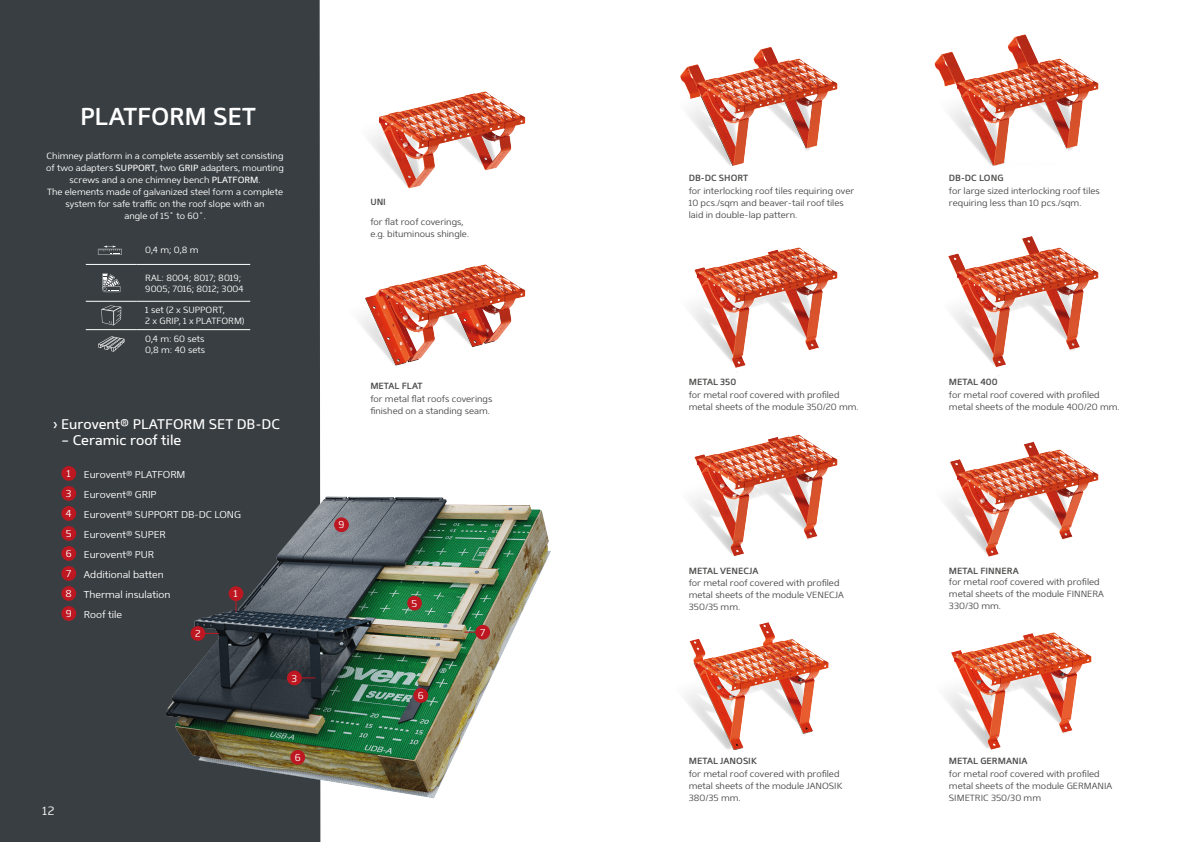
<style>
.page{position:relative;width:1191px;height:842px;background:#fff}
.page>*{position:absolute;margin:0;border:0;box-sizing:border-box;transform-origin:0 0}
.nazwy_produktów{font:600 24.5px "Mentone";letter-spacing:-.01em;color:#fff}
.t1{font:14px "Mentone";color:#fff}
.numeracja_lewa_white{font:300 12px "Mentone";color:#fff}
.t2{font:300 10px "Mentone";color:#fff}
.t3{font:300 9px/12px "Mentone";color:#4b4b4a}
.zalety_9_12{font:300 9px/12px "Mentone";color:#fff;text-align:center}
.TABELA{font:300 9px/10.8px "Mentone";color:#fff}
.t4{font:600 9px "Mentone";color:#4b4b4a}
.s1{font-weight:400}
</style>
<div class="page">
<div style="left:0;top:0;width:320px;height:842px;background:#383e42"></div>
<img style="left:370px;top:91px;width:156px;height:98px">
<hr style="left:86px;top:264px;width:51px;height:1px;background:#fff">
<hr style="left:137px;top:264px;width:113px;height:1px;background:#fff">
<hr style="left:86px;top:301px;width:51px;height:1px;background:#fff">
<hr style="left:137px;top:301px;width:113px;height:1px;background:#fff">
<hr style="left:86px;top:329px;width:51px;height:1px;background:#fff">
<hr style="left:137px;top:329px;width:113px;height:1px;background:#fff">
<svg style="left:98px;top:245px;width:24px;height:10px"></svg>
<svg style="left:102px;top:274px;width:18px;height:18px"></svg>
<svg style="left:101px;top:305px;width:20px;height:20px"></svg>
<svg style="left:98px;top:336px;width:26px;height:16px"></svg>
<img style="left:167px;top:431px;width:384px;height:395px">
<img style="left:360px;top:264px;width:166px;height:102px">
<div style="left:61px;top:466px;width:15px;height:15px;background:#bd1822;border-radius:50%"></div>
<div style="left:61px;top:486px;width:15px;height:15px;background:#bd1822;border-radius:50%"></div>
<div style="left:61px;top:506px;width:15px;height:15px;background:#bd1822;border-radius:50%"></div>
<div style="left:61px;top:526px;width:15px;height:15px;background:#bd1822;border-radius:50%"></div>
<div style="left:61px;top:546px;width:15px;height:15px;background:#bd1822;border-radius:50%"></div>
<div style="left:61px;top:566px;width:15px;height:15px;background:#bd1822;border-radius:50%"></div>
<div style="left:61px;top:586px;width:15px;height:15px;background:#bd1822;border-radius:50%"></div>
<div style="left:61px;top:606px;width:15px;height:15px;background:#bd1822;border-radius:50%"></div>
<div style="left:334px;top:517px;width:15px;height:15px;background:#bd1822;border-radius:50%"></div>
<div style="left:407px;top:596px;width:15px;height:14px;background:#bd1822;border-radius:50%"></div>
<div style="left:190px;top:626px;width:15px;height:15px;background:#bd1822;border-radius:50%"></div>
<div style="left:287px;top:671px;width:15px;height:14px;background:#bd1822;border-radius:50%"></div>
<div style="left:475px;top:625px;width:15px;height:14px;background:#bd1822;border-radius:50%"></div>
<div style="left:290px;top:750px;width:15px;height:15px;background:#bd1822;border-radius:50%"></div>
<div style="left:413px;top:688px;width:15px;height:15px;background:#bd1822;border-radius:50%"></div>
<svg style="left:205px;top:633px;width:14px;height:1px"></svg>
<svg style="left:301px;top:677px;width:14px;height:1px"></svg>
<svg style="left:464px;top:632px;width:12px;height:1px"></svg>
<div style="left:229px;top:586px;width:14px;height:15px;background:#bd1822;border-radius:50%"></div>
<img style="left:680px;top:47px;width:158px;height:119px">
<img style="left:691px;top:247px;width:147px;height:121px">
<img style="left:934px;top:34px;width:165px;height:132px">
<img style="left:948px;top:236px;width:151px;height:131px">
<img style="left:691px;top:434px;width:147px;height:123px">
<img style="left:686px;top:622px;width:143px;height:128px">
<img style="left:946px;top:441px;width:153px;height:116px">
<img style="left:946px;top:632px;width:146px;height:118px">
<p class="nazwy_produktów" style="left:80px;top:102px;width:177px">PLATFORM SET</p>
<p class="zalety_9_12" style="left:46px;top:150px;width:239px">Chimney platform in a complete assembly set consisting of two adapters <span class="s1">SUPPORT</span>, two <span class="s1">GRIP</span> adapters, mounting screws and a one chimney bench <span class="s1">PLATFORM</span>.<br>The elements made of galvanized steel form a complete system for safe traffic on the roof slope with an<br>angle of 15˚ to 60˚.</p>
<p class="TABELA" style="left:145px;top:245px;width:55px">0,4 m; 0,8 m</p>
<p class="TABELA" style="left:145px;top:272px;width:100px">RAL: 8004; 8017; 8019;<br>9005; 7016; 8012; 3004</p>
<p class="TABELA" style="left:145px;top:305px;width:101px">1 set (2 x SUPPORT,<br>2 x GRIP, 1 x PLATFORM)</p>
<p class="TABELA" style="left:145px;top:333px;width:61px">0,4 m: 60 sets<br>0,8 m: 40 sets</p>
<p class="t1" style="left:53px;top:415px;width:228px">› Eurovent® PLATFORM SET DB-DC</p>
<p class="t1" style="left:61px;top:432px;width:122px">– Ceramic roof tile</p>
<p class="t2" style="left:67px;top:468px;width:5px">1</p>
<p class="t2" style="left:84px;top:468px;width:103px">Eurovent® PLATFORM</p>
<p class="t2" style="left:66px;top:488px;width:7px">3</p>
<p class="t2" style="left:84px;top:488px;width:74px">Eurovent® GRIP</p>
<p class="t2" style="left:66px;top:508px;width:7px">4</p>
<p class="t2" style="left:84px;top:508px;width:159px">Eurovent® SUPPORT DB-DC LONG</p>
<p class="t2" style="left:66px;top:528px;width:7px">5</p>
<p class="t2" style="left:84px;top:528px;width:83px">Eurovent® SUPER</p>
<p class="t2" style="left:66px;top:548px;width:7px">6</p>
<p class="t2" style="left:84px;top:548px;width:72px">Eurovent® PUR</p>
<p class="t2" style="left:66px;top:568px;width:6px">7</p>
<p class="t2" style="left:84px;top:568px;width:81px">Additional batten</p>
<p class="t2" style="left:66px;top:588px;width:8px">8</p>
<p class="t2" style="left:84px;top:588px;width:88px">Thermal insulation</p>
<p class="t2" style="left:66px;top:608px;width:7px">9</p>
<p class="t2" style="left:84px;top:608px;width:40px">Roof tile</p>
<p class="t2" style="left:234px;top:588px;width:5px">1</p>
<p class="t2" style="left:195px;top:628px;width:7px">2</p>
<p class="t2" style="left:291px;top:672px;width:7px">3</p>
<p class="numeracja_lewa_white" style="left:43px;top:804px;width:13px">12</p>
<p class="t2" style="left:295px;top:751px;width:7px">6</p>
<p class="t4" style="left:370px;top:196px;width:17px">UNI</p>
<p class="t3" style="left:370px;top:216px;width:100px">for flat roof coverings, e.g. bituminous shingle.</p>
<p class="t4" style="left:370px;top:380px;width:54px">METAL FLAT</p>
<p class="t3" style="left:370px;top:393px;width:123px">for metal flat roofs coverings finished on a standing seam.</p>
<p class="t2" style="left:338px;top:519px;width:7px">9</p>
<p class="t2" style="left:411px;top:597px;width:7px">5</p>
<p class="t2" style="left:418px;top:689px;width:7px">6</p>
<p class="t2" style="left:480px;top:626px;width:6px">7</p>
<p class="t4" style="left:689px;top:173px;width:61px">DB-DC SHORT</p>
<p class="t4" style="left:949px;top:173px;width:56px">DB-DC LONG</p>
<p class="t3" style="left:689px;top:185px;width:167px">for interlocking roof tiles requiring over<br>10 pcs./sqm and beaver-tail roof tiles laid in double-lap pattern.</p>
<p class="t3" style="left:949px;top:185px;width:152px">for large sized interlocking roof tiles requiring less than 10 pcs./sqm.</p>
<p class="t4" style="left:689px;top:376px;width:49px">METAL 350</p>
<p class="t4" style="left:949px;top:376px;width:50px">METAL 400</p>
<p class="t3" style="left:689px;top:389px;width:171px">for metal roof covered with profiled metal sheets of the module 350/20 mm.</p>
<p class="t3" style="left:949px;top:389px;width:172px">for metal roof covered with profiled metal sheets of the module 400/20 mm.</p>
<p class="t4" style="left:689px;top:565px;width:71px">METAL VENECJA</p>
<p class="t4" style="left:949px;top:565px;width:71px">METAL FINNERA</p>
<p class="t3" style="left:689px;top:577px;width:157px">for metal roof covered with profiled metal sheets of the module VENECJA<br>350/35 mm.</p>
<p class="t3" style="left:949px;top:576px;width:156px">for metal roof covered with profiled metal sheets of the module FINNERA<br>330/30 mm.</p>
<p class="t4" style="left:689px;top:756px;width:70px">METAL JANOSIK</p>
<p class="t4" style="left:949px;top:756px;width:80px">METAL GERMANIA</p>
<p class="t3" style="left:689px;top:768px;width:155px">for metal roof covered with profiled metal sheets of the module JANOSIK<br>380/35 mm.</p>
<p class="t3" style="left:949px;top:768px;width:165px">for metal roof covered with profiled metal sheets of the module GERMANIA<br>SIMETRIC 350/30 mm</p>
</div>
